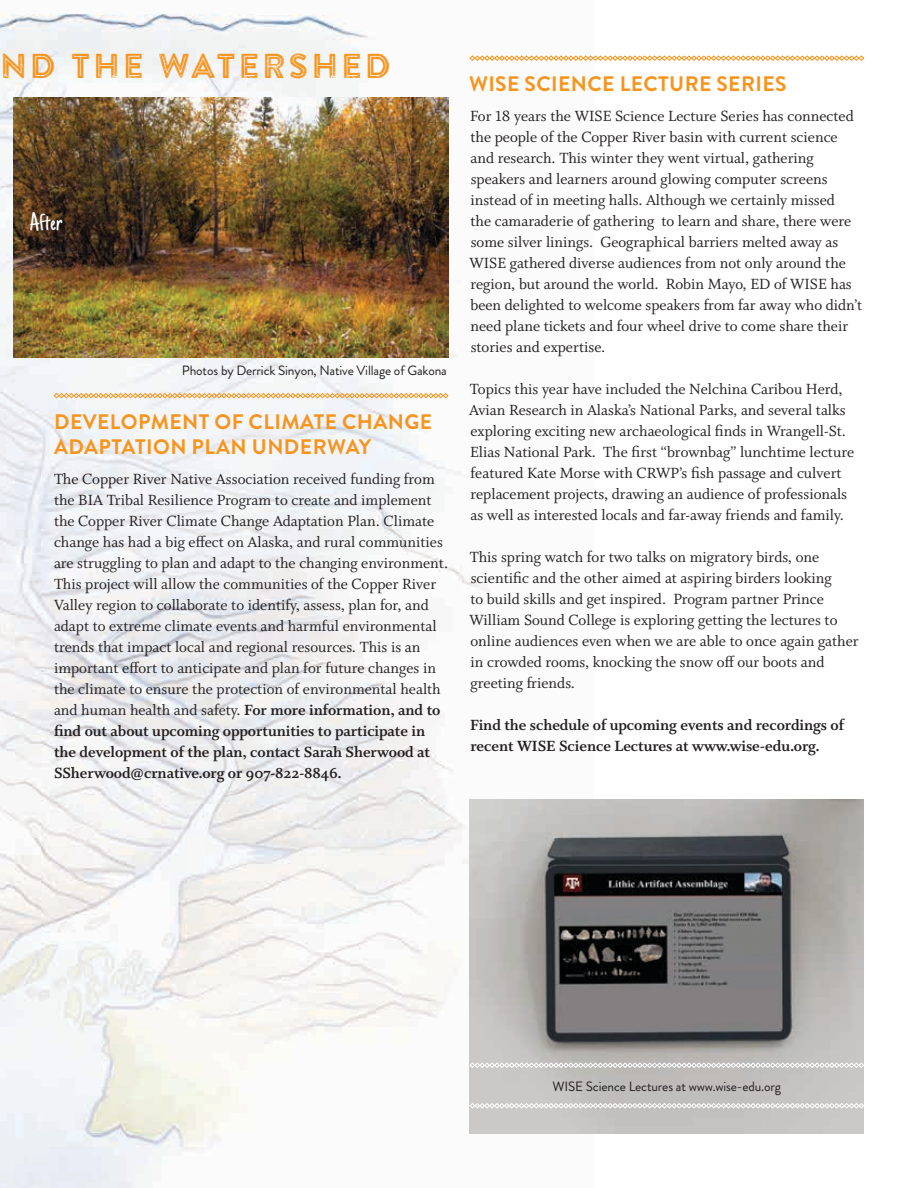
<style>
.page{position:relative;width:918px;height:1188px;background:#fff}
.page>*{position:absolute;margin:0;border:0;box-sizing:border-box;transform-origin:0 0}
.t1{font:34.5px "Brandon Printed Inline";letter-spacing:.065em;color:#f7941d}
.t2{font:25.5px "Just Another Hand";letter-spacing:.02em;color:#fff}
.t3{font:700 21px/25.5px "Brandon Grotesque";letter-spacing:.02em;color:#f7941d}
.t4{font:16.5px/21px "Whitman Roman LF";color:#231f20}
.t5{font:16.5px/21px "Whitman Bold Os F";letter-spacing:-.005em;color:#231f20}
.t6{font:13.5px "Brandon Grotesque";letter-spacing:-.01em;color:#231f20}
.s1{font-family:"Whitman Bold Os F"}
</style>
<div class="page">
<img style="left:0;top:13px;width:593px;height:1175px">
<svg style="left:469px;top:55px;width:395px;height:6px"></svg>
<svg style="left:54px;top:393px;width:395px;height:5px"></svg>
<img style="left:14px;top:98px;width:434px;height:260px">
<img style="left:470px;top:800px;width:394px;height:334px">
<svg style="left:469px;top:1063px;width:395px;height:5px"></svg>
<svg style="left:469px;top:1103px;width:395px;height:6px"></svg>
<h1 class="t1" style="left:-1px;top:44px;width:393px">ND THE WATERSHED</h1>
<h2 class="t2" style="left:30px;top:207px;width:34px">After</h2>
<p class="t6" style="left:182px;top:361px;width:267px">Photos by Derrick Sinyon, Native Village of Gakona</p>
<p class="t3" style="left:54px;top:409px;width:380px">DEVELOPMENT OF CLIMATE CHANGE<br>ADAPTATION PLAN UNDERWAY</p>
<p class="t4" style="left:54px;top:469px;width:396px">The Copper River Native Association received funding from the BIA Tribal Resilience Program to create and implement the Copper River Climate Change Adaptation Plan. Climate change has had a big effect on Alaska, and rural communities are struggling to plan and adapt to the changing environment.<br>This project will allow the communities of the Copper River Valley region to collaborate to identify, assess, plan for, and adapt to extreme climate events and harmful environmental trends that impact local and regional resources. This is an important effort to anticipate and plan for future changes in the climate to ensure the protection of environmental health and human health and safety. <span class="s1">For more information, and to</span></p>
<p class="t5" style="left:54px;top:721px;width:378px">find out about upcoming opportunities to participate in the development of the plan, contact Sarah Sherwood at<br>SSherwood@crnative.org or 907-822-8846.</p>
<p class="t3" style="left:469px;top:71px;width:319px">WISE SCIENCE LECTURE SERIES</p>
<p class="t4" style="left:469px;top:106px;width:394px">For 18 years the WISE Science Lecture Series has connected the people of the Copper River basin with current science and research. This winter they went virtual, gathering speakers and learners around glowing computer screens instead of in meeting halls. Although we certainly missed<br>the camaraderie of gathering to learn and share, there were some silver linings. Geographical barriers melted away as WISE gathered diverse audiences from not only around the region, but around the world. Robin Mayo, ED of WISE has been delighted to welcome speakers from far away who didn’t need plane tickets and four wheel drive to come share their stories and expertise.</p>
<p class="t4" style="left:469px;top:379px;width:387px">Topics this year have included the Nelchina Caribou Herd, Avian Research in Alaska’s National Parks, and several talks exploring exciting new archaeological finds in Wrangell-St.<br>Elias National Park. The first “brownbag” lunchtime lecture featured Kate Morse with CRWP’s fish passage and culvert replacement projects, drawing an audience of professionals as well as interested locals and far-away friends and family.</p>
<p class="t4" style="left:469px;top:547px;width:391px">This spring watch for two talks on migratory birds, one scientific and the other aimed at aspiring birders looking<br>to build skills and get inspired. Program partner Prince William Sound College is exploring getting the lectures to online audiences even when we are able to once again gather in crowded rooms, knocking the snow off our boots and greeting friends.</p>
<p class="t5" style="left:470px;top:715px;width:375px">Find the schedule of upcoming events and recordings of recent WISE Science Lectures at www.wise-edu.org.</p>
<p class="t6" style="left:552px;top:1077px;width:230px">WISE Science Lectures at www.wise-edu.org</p>
</div>
